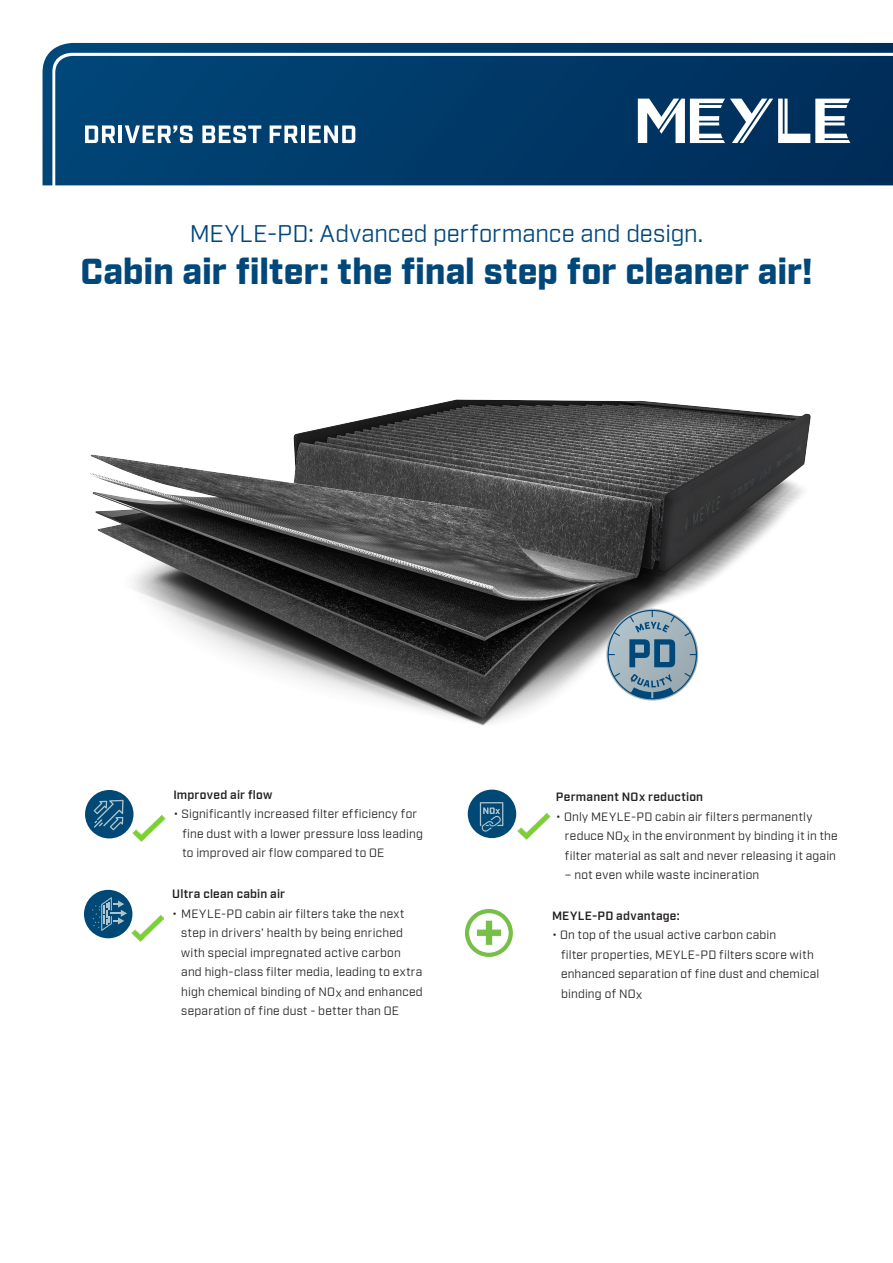
<style>
.page{position:relative;width:893px;height:1263px;background:#fff}
.page>*{position:absolute;margin:0;border:0;box-sizing:border-box;transform-origin:0 0}
.t1{font:900 36px "Industry Meyle";letter-spacing:-.005em;color:#00477a}
.t2{font:24px "Industry Meyle";color:#00477a}
.t3{font:12px/19.5px "Industry Meyle";letter-spacing:.02em;color:#231f20}
.t4{font:600 12px "Industry Meyle";letter-spacing:.02em;color:#231f20}
</style>
<div class="page">
<img style="left:90px;top:399px;width:721px;height:327px">
<svg style="left:608px;top:610px;width:89px;height:89px;background:#8ca5b3"></svg>
<svg style="left:43px;top:43px;width:850px;height:142px;background:#073f6d"></svg>
<svg style="left:638px;top:99px;width:212px;height:44px"></svg>
<svg style="left:85px;top:125px;width:30px;height:18px"></svg>
<hr style="left:118px;top:125px;width:4px;height:18px;background:#fff">
<svg style="left:125px;top:125px;width:68px;height:18px"></svg>
<svg style="left:202px;top:125px;width:59px;height:18px"></svg>
<svg style="left:270px;top:125px;width:28px;height:18px"></svg>
<hr style="left:301px;top:125px;width:4px;height:18px;background:#fff">
<svg style="left:309px;top:125px;width:46px;height:18px"></svg>
<div style="left:465px;top:909px;width:48px;height:48px;border:4px solid #76c047;border-radius:50%"></div>
<div style="left:477px;top:929px;width:24px;height:7px;background:#76c047"></div>
<div style="left:486px;top:921px;width:6px;height:24px;background:#76c047"></div>
<img style="left:133px;top:816px;width:32px;height:26px">
<img style="left:132px;top:915px;width:32px;height:27px">
<img style="left:518px;top:813px;width:32px;height:27px">
<div style="left:468px;top:790px;width:48px;height:48px;background:#004976;border-radius:50%"></div>
<svg style="left:480px;top:802px;width:23px;height:30px"></svg>
<div style="left:84px;top:890px;width:48px;height:48px;background:#004976;border-radius:50%"></div>
<svg style="left:92px;top:897px;width:35px;height:34px"></svg>
<div style="left:85px;top:790px;width:48px;height:48px;background:#004976;border-radius:50%"></div>
<svg style="left:94px;top:800px;width:30px;height:30px"></svg>
<h2 class="t2" style="left:190px;top:220px;width:515px">MEYLE-PD: Advanced performance and design.</h2>
<h1 class="t1" style="left:81px;top:250px;width:733px">Cabin air filter: the final step for cleaner air!</h1>
<p class="t4" style="left:173px;top:787px;width:101px">Improved air flow</p>
<p class="t3" style="left:182px;top:805px;width:242px;text-indent:-9px">• Significantly increased filter efficiency for fine dust with a lower pressure loss leading to improved air flow compared to OE</p>
<p class="t4" style="left:172px;top:887px;width:114px">Ultra clean cabin air</p>
<p class="t3" style="left:181px;top:904px;width:243px;text-indent:-9px">• MEYLE-PD cabin air filters take the next step in drivers’ health by being enriched with special impregnated active carbon and high-class filter media, leading to extra high chemical binding of NOx and enhanced separation of fine dust - better than OE</p>
<p class="t4" style="left:552px;top:908px;width:129px">MEYLE-PD advantage:</p>
<p class="t4" style="left:556px;top:790px;width:149px">Permanent NOx reduction</p>
<p class="t3" style="left:565px;top:807px;width:274px;text-indent:-9px">• Only MEYLE-PD cabin air filters permanently reduce NOx in the environment by binding it in the filter material as salt and never releasing it again</p>
<p class="t3" style="left:565px;top:865px;width:196px">– not even while waste incineration</p>
<p class="t3" style="left:561px;top:926px;width:260px;text-indent:-9px">• On top of the usual active carbon cabin<br>filter properties, MEYLE-PD filters score with enhanced separation of fine dust and chemical binding of NOx</p>
</div>
